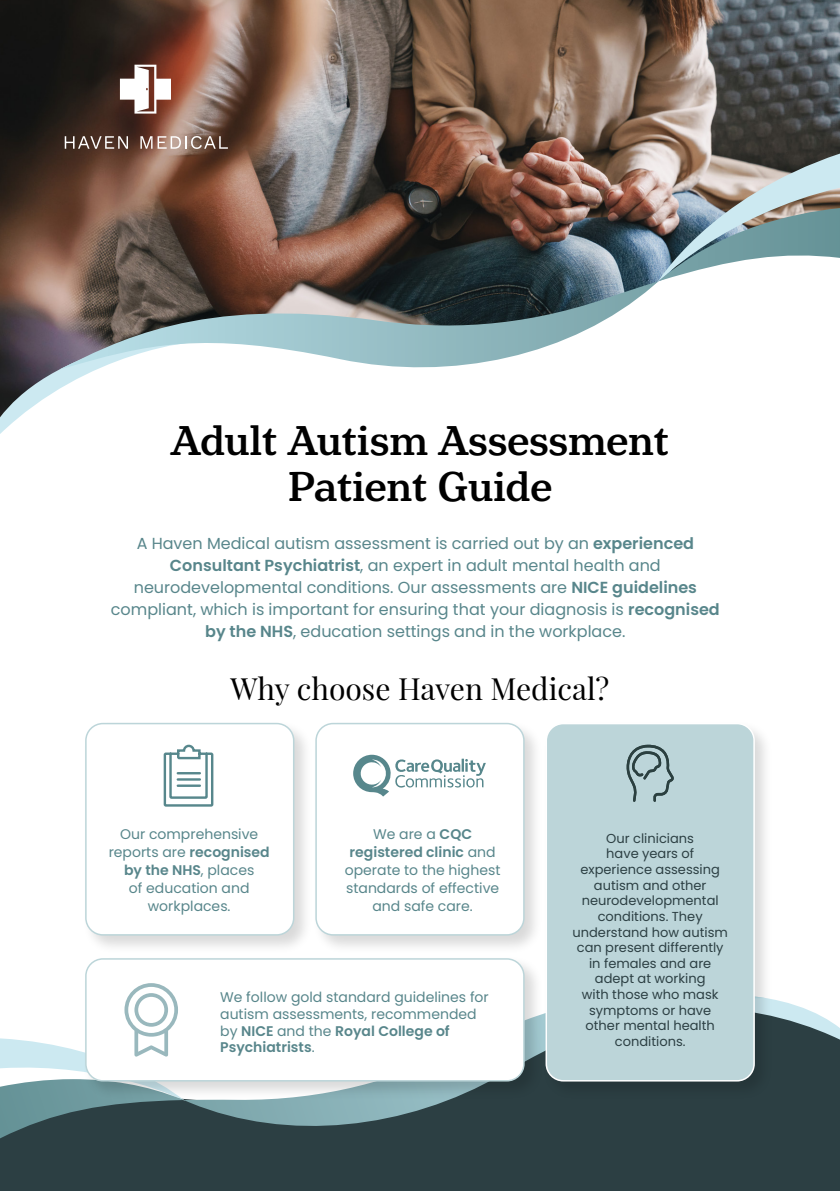
<style>
.page{position:relative;width:840px;height:1191px;background:#fff}
.page>*{position:absolute;margin:0;border:0;box-sizing:border-box;transform-origin:0 0}
.t1{font:500 44px/46px "Henriette";color:#000;text-align:center}
.t2{font:30px "Playfair Display";color:#000}
.t3{font:16px/22px "Poppins";color:#58868b;text-align:center}
.t4{font:14px/18px "Poppins";color:#58868b;text-align:center}
.t5{font:13px/15.6px "Poppins";color:#2c3f43;text-align:center}
.s1{font-weight:600}
</style>
<div class="page">
<div style="left:0;top:1039px;width:839px;height:152px;background:#2c3f43"></div>
<svg style="left:773px;top:999px;width:66px;height:40px"></svg>
<svg style="left:0;top:1100px;width:764px;height:42px;background:#3c5459"></svg>
<img style="left:0;top:0;width:839px;height:340px">
<svg style="left:0;top:340px;width:71px;height:94px"></svg>
<svg style="left:656px;top:154px;width:183px;height:54px;background:#acaaa6"></svg>
<img style="left:59px;top:208px;width:780px;height:174px">
<div style="left:82px;top:720px;width:231px;height:234px;background:#000;opacity:.15"></div>
<div style="left:86px;top:723px;width:207px;height:212px;background:#fff;border-radius:17px"></div>
<div style="left:85px;top:723px;width:209px;height:212px;border:2px solid #bcd5d9;border-radius:17px"></div>
<div style="left:82px;top:955px;width:461px;height:145px;background:#000;opacity:.15"></div>
<div style="left:86px;top:959px;width:437px;height:121px;background:#fff;border-radius:17px"></div>
<div style="left:85px;top:958px;width:439px;height:123px;border:2px solid #bcd5d9;border-radius:17px"></div>
<div style="left:312px;top:720px;width:231px;height:234px;background:#000;opacity:.15"></div>
<div style="left:316px;top:723px;width:207px;height:212px;background:#fff;border-radius:17px"></div>
<div style="left:315px;top:723px;width:209px;height:212px;border:2px solid #bcd5d9;border-radius:17px"></div>
<div style="left:542px;top:720px;width:231px;height:380px;background:#000;opacity:.15"></div>
<div style="left:546px;top:723px;width:207px;height:357px;background:#bcd5d9;border-radius:17px"></div>
<div style="left:545px;top:723px;width:209px;height:358px;border:2px solid #fff;border-radius:17px"></div>
<svg style="left:120px;top:65px;width:51px;height:49px"></svg>
<svg style="left:65px;top:136px;width:63px;height:13px"></svg>
<svg style="left:140px;top:136px;width:88px;height:13px"></svg>
<svg style="left:353px;top:754px;width:132px;height:42px"></svg>
<svg style="left:0;top:983px;width:185px;height:118px"></svg>
<svg style="left:163px;top:744px;width:51px;height:63px"></svg>
<svg style="left:626px;top:744px;width:47px;height:58px"></svg>
<h1 class="t1" style="left:171px;top:418px;width:498px">Adult Autism Assessment<br>Patient Guide</h1>
<p class="t3" style="left:111px;top:532px;width:610px">A Haven Medical autism assessment is carried out by an <span class="s1">experienced Consultant Psychiatrist</span>, an expert in adult mental health and neurodevelopmental conditions. Our assessments are <span class="s1">NICE guidelines </span>compliant, which is important for ensuring that your diagnosis is <span class="s1">recognised by the NHS</span>, education settings and in the workplace.</p>
<h2 class="t2" style="left:230px;top:665px;width:380px">Why choose Haven Medical?</h2>
<p class="t4" style="left:109px;top:825px;width:162px">Our comprehensive reports are <span class="s1">recognised by the NHS</span>, places<br>of education and workplaces.</p>
<p class="t4" style="left:344px;top:825px;width:157px">We are a <span class="s1">CQC registered clinic</span> and operate to the highest standards of effective and safe care.</p>
<p class="t4" style="left:220px;top:988px;width:270px;line-height:16.8px;text-align:left">We follow gold standard guidelines for autism assessments, recommended by <span class="s1">NICE</span> and the <span class="s1">Royal College of<br>Psychiatrists</span>.</p>
<p class="t5" style="left:572px;top:830px;width:157px">Our clinicians<br>have years of experience assessing autism and other neurodevelopmental conditions. They understand how autism can present differently in females and are adept at working<br>with those who mask symptoms or have other mental health conditions.</p>
</div>
